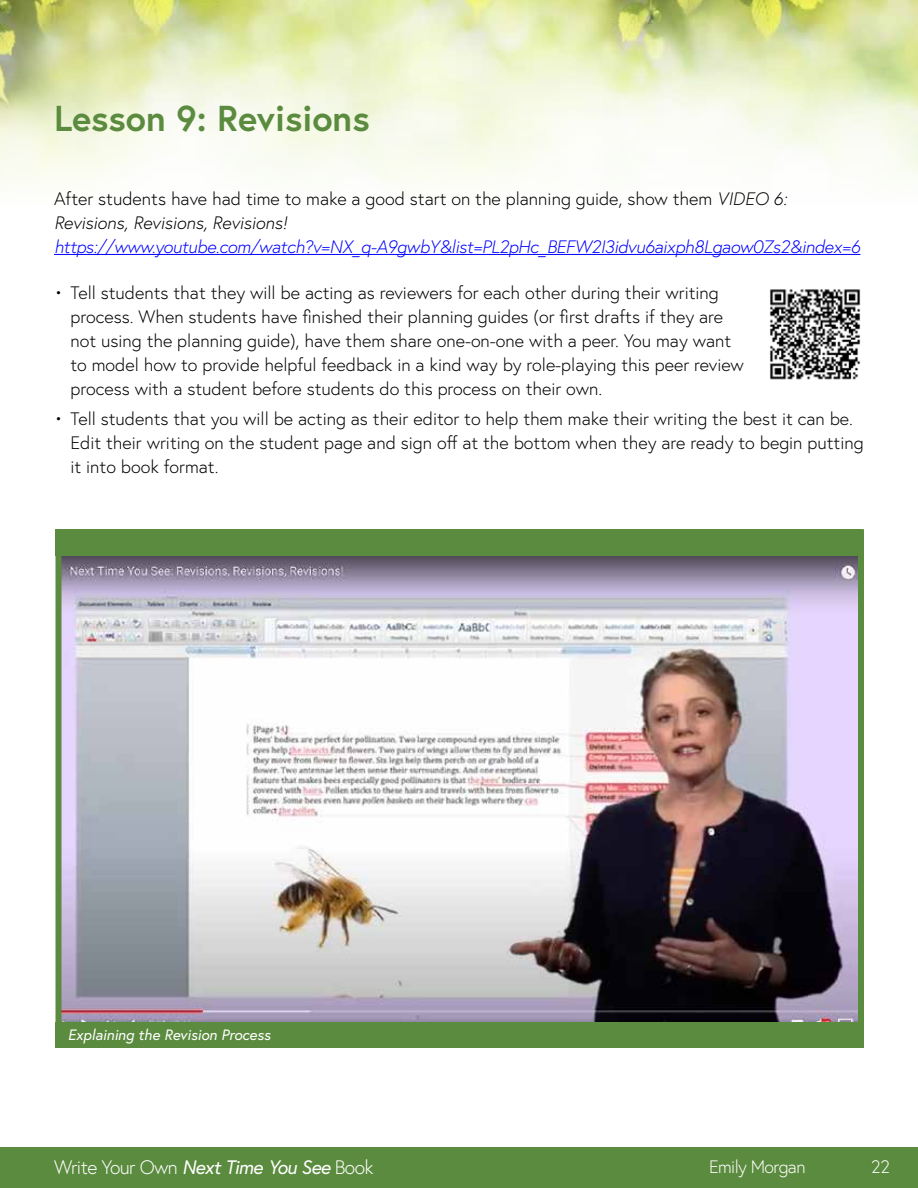
<style>
.page{position:relative;width:918px;height:1188px;background:#fff}
.page>*{position:absolute;margin:0;border:0;box-sizing:border-box;transform-origin:0 0}
.t1{font:700 36px "Europa";color:#5b8b3e}
.t2{font:300 19.5px "Europa";letter-spacing:-.03em;color:#fff}
.t3{font:300 18px/24px "Europa";color:#000}
.t4{font:italic 300 18px "Europa";letter-spacing:-.02em;color:#00f}
.t5{font:300 18px "Europa";letter-spacing:-.03em;color:#fff}
.t6{font:italic 15px "Europa";color:#fff}
.s1{font-style:italic}
.s2{font-weight:400;font-style:italic}
</style>
<div class="page">
<div style="left:0;top:1148px;width:918px;height:40px;background:#5b8b3e"></div>
<img style="left:0;top:0;width:918px;height:186px">
<hr style="left:54px;top:254px;width:806px;height:1px;background:#00f">
<img style="left:770px;top:289px;width:91px;height:91px">
<img style="left:63px;top:556px;width:794px;height:466px">
<div style="left:56px;top:1022px;width:808px;height:25px;background:#5b8b3e"></div>
<div style="left:56px;top:529px;width:806px;height:27px;background:#5b8b3e"></div>
<h1 class="t1" style="left:54px;top:94px;width:317px">Lesson 9: Revisions</h1>
<p class="t3" style="left:54px;top:187px;width:735px">After students have had time to make a good start on the planning guide, show them <span class="s1">VIDEO 6:<br>Revisions, Revisions, Revisions!</span></p>
<p class="t4" style="left:54px;top:235px;width:808px">https://www.youtube.com/watch?v=NX_q-A9gwbY&amp;list=PL2pHc_BEFW2I3idvu6aixph8Lgaow0Zs2&amp;index=6</p>
<p class="t3" style="left:71px;top:280px;width:675px;text-indent:-17px">• Tell students that they will be acting as reviewers for each other during their writing process. When students have finished their planning guides (or first drafts if they are not using the planning guide), have them share one-on-one with a peer. You may want to model how to provide helpful feedback in a kind way by role-playing this peer review process with a student before students do this process on their own.</p>
<p class="t3" style="left:71px;top:407px;width:795px;text-indent:-17px">• Tell students that you will be acting as their editor to help them make their writing the best it can be.<br>Edit their writing on the student page and sign off at the bottom when they are ready to begin putting it into book format.</p>
<p class="t6" style="left:68px;top:1026px;width:205px">Explaining the Revision Process</p>
<p class="t2" style="left:54px;top:1155px;width:321px">Write Your Own <span class="s2">Next Time You See</span> Book</p>
<p class="t5" style="left:709px;top:1155px;width:98px">Emily Morgan</p>
<p class="t5" style="left:871px;top:1155px;width:20px">22</p>
</div>
